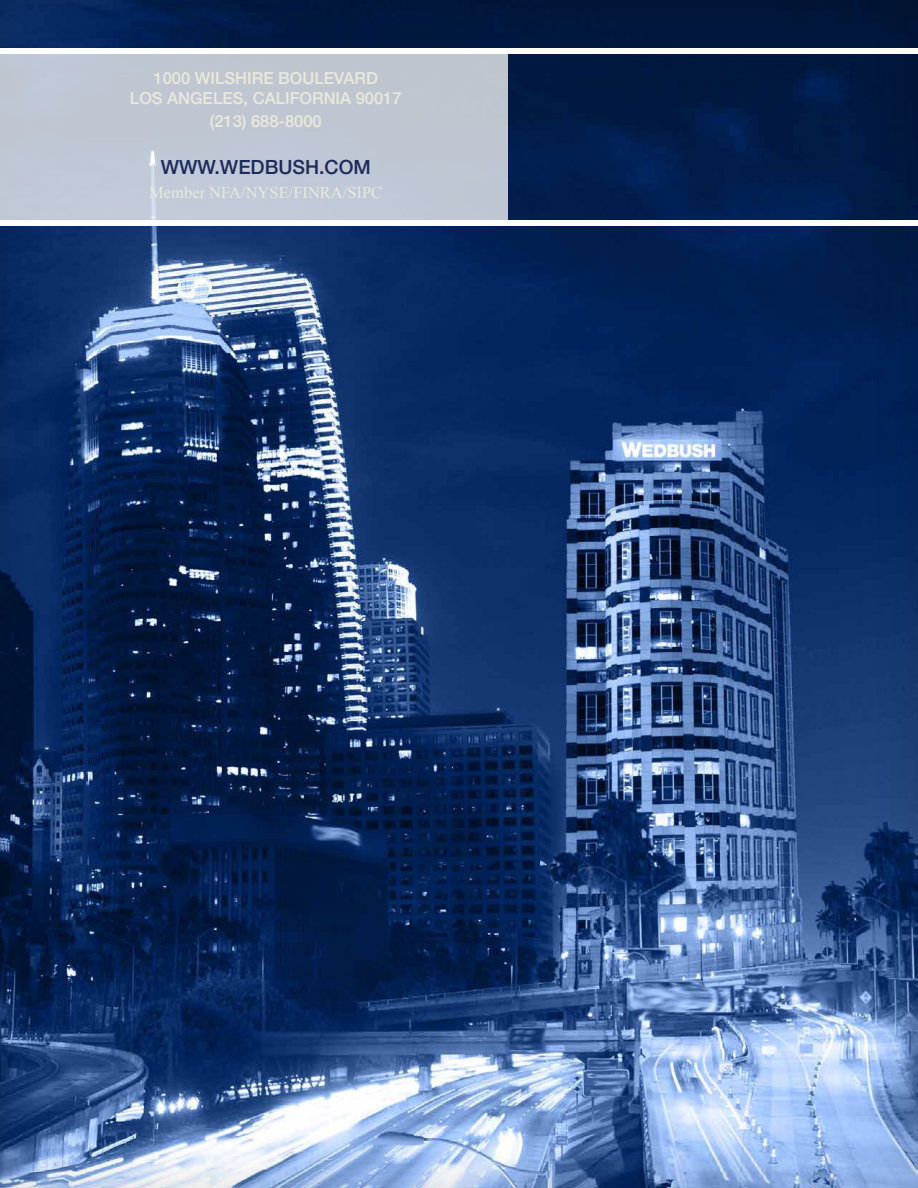
<style>
.page{position:relative;width:918px;height:1188px;background:#fff}
.page>*{position:absolute;margin:0;border:0;box-sizing:border-box;transform-origin:0 0}
.t1{font:500 19.5px "Helvetica Neue LT";color:#1e2a5a}
.t2{font:500 16.5px/19.8px "Helvetica Neue LT";color:#e9eadc;text-align:center}
.t3{font:16.5px "Times New Roman";color:#e9eadc}
</style>
<div class="page">
<div style="left:0;top:0;width:918px;height:1188px;background:#000;opacity:.15"></div>
<div style="left:0;top:48px;width:918px;height:6px;background:#fff"></div>
<div style="left:0;top:220px;width:918px;height:6px;background:#fff"></div>
<div style="left:0;top:54px;width:508px;height:166px;background:#bfc6d3"></div>
<p class="t2" style="left:130px;top:68px;width:273px">1000 WILSHIRE BOULEVARD<br>LOS ANGELES, CALIFORNIA 90017</p>
<p class="t2" style="left:210px;top:111px;width:113px">(213) 688-8000</p>
<p class="t1" style="left:161px;top:155px;width:212px">WWW.WEDBUSH.COM</p>
<p class="t3" style="left:149px;top:182px;width:234px">Member NFA/NYSE/FINRA/SIPC</p>
</div>
